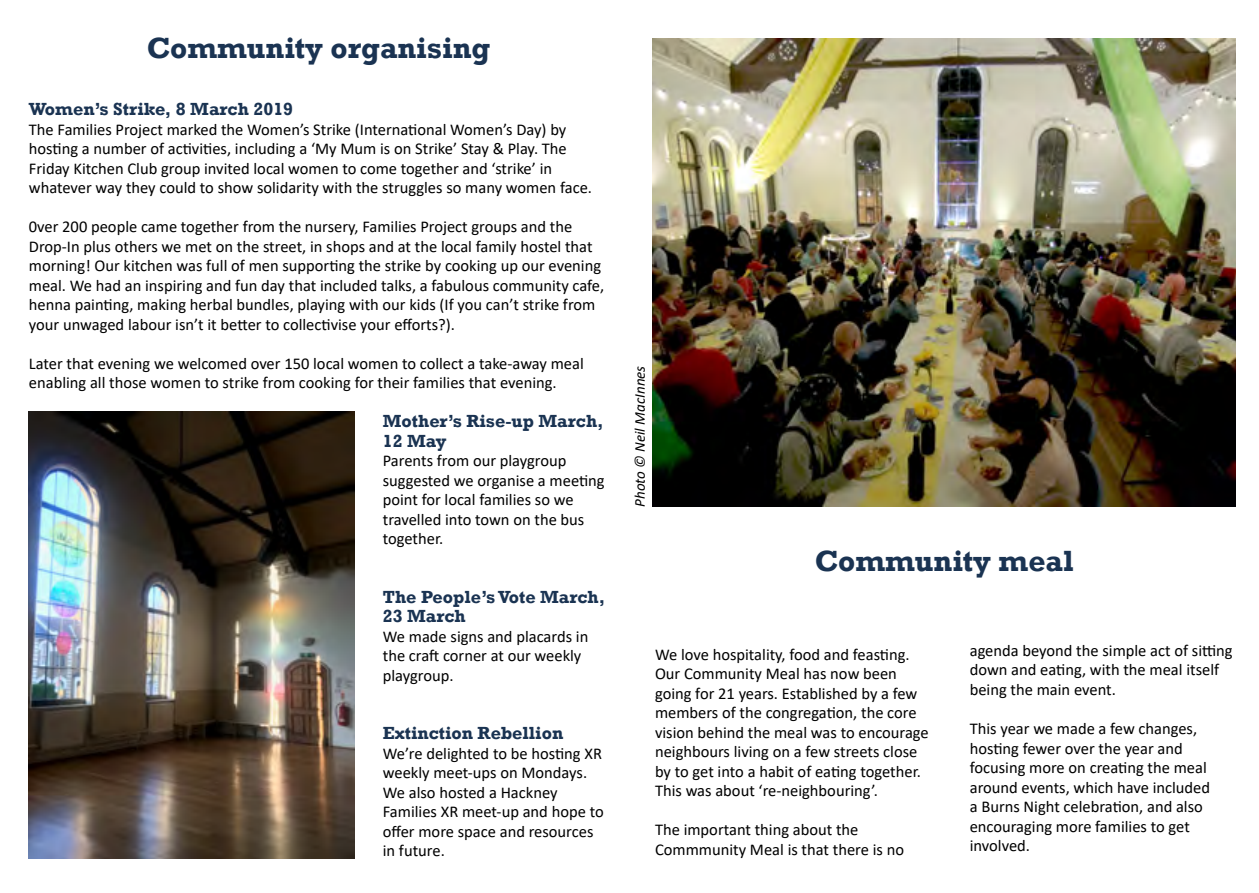
<style>
.page{position:relative;width:1259px;height:893px;background:#fff}
.page>*{position:absolute;margin:0;border:0;box-sizing:border-box;transform-origin:0 0}
.t1{font:700 30px "Rockwell";color:#1a3352}
.t2{font:700 18px/19.5px "Rockwell";color:#1a3352}
.t3{font:16.5px/19.5px "Calibri";color:#000}
.t4{font:italic 15px "Calibri";color:#000}
</style>
<div class="page">
<img style="left:29px;top:412px;width:326px;height:446px">
<img style="left:653px;top:38px;width:582px;height:469px">
<h1 class="t1" style="left:147px;top:30px;width:345px">Community organising</h1>
<p class="t2" style="left:29px;top:99px;width:266px">Women’s Strike, 8 March 2019</p>
<p class="t3" style="left:29px;top:119px;width:564px">The Families Project marked the Women’s Strike (International Women’s Day) by hosting a number of activities, including a ‘My Mum is on Strike’ Stay &amp; Play. The Friday Kitchen Club group invited local women to come together and ‘strike’ in whatever way they could to show solidarity with the struggles so many women face.</p>
<p class="t3" style="left:29px;top:217px;width:577px">0ver 200 people came together from the nursery, Families Project groups and the Drop-In plus others we met on the street, in shops and at the local family hostel that morning! Our kitchen was full of men supporting the strike by cooking up our evening meal. We had an inspiring and fun day that included talks, a fabulous community cafe, henna painting, making herbal bundles, playing with our kids (If you can’t strike from your unwaged labour isn’t it better to collectivise your efforts?).</p>
<p class="t3" style="left:29px;top:353px;width:556px">Later that evening we welcomed over 150 local women to collect a take-away meal enabling all those women to strike from cooking for their families that evening.</p>
<p class="t2" style="left:383px;top:411px;width:222px">Mother’s Rise-up March,<br>12 May</p>
<p class="t3" style="left:383px;top:451px;width:223px">Parents from our playgroup suggested we organise a meeting point for local families so we travelled into town on the bus together.</p>
<p class="t2" style="left:383px;top:587px;width:224px">The People’s Vote March,<br>23 March</p>
<p class="t3" style="left:383px;top:626px;width:207px">We made signs and placards in the craft corner at our weekly playgroup.</p>
<p class="t2" style="left:383px;top:723px;width:182px">Extinction Rebellion</p>
<p class="t3" style="left:383px;top:743px;width:222px">We’re delighted to be hosting XR weekly meet-ups on Mondays.<br>We also hosted a Hackney<br>Families XR meet-up and hope to offer more space and resources in future.</p>
<p class="t4" style="left:629px;top:507px;width:143px;rotate:-90deg">Photo © Neil MacInnes</p>
<h1 class="t1" style="left:815px;top:543px;width:260px">Community meal</h1>
<p class="t3" style="left:655px;top:644px;width:275px">We love hospitality, food and feasting.<br>Our Community Meal has now been going for 21 years. Established by a few members of the congregation, the core vision behind the meal was to encourage neighbours living on a few streets close by to get into a habit of eating together.<br>This was about ‘re-neighbouring’.</p>
<p class="t3" style="left:655px;top:819px;width:251px">The important thing about the<br>Commmunity Meal is that there is no</p>
<p class="t3" style="left:969px;top:640px;width:264px">agenda beyond the simple act of sitting down and eating, with the meal itself being the main event.</p>
<p class="t3" style="left:969px;top:718px;width:242px">This year we made a few changes, hosting fewer over the year and focusing more on creating the meal around events, which have included a Burns Night celebration, and also encouraging more families to get involved.</p>
</div>
